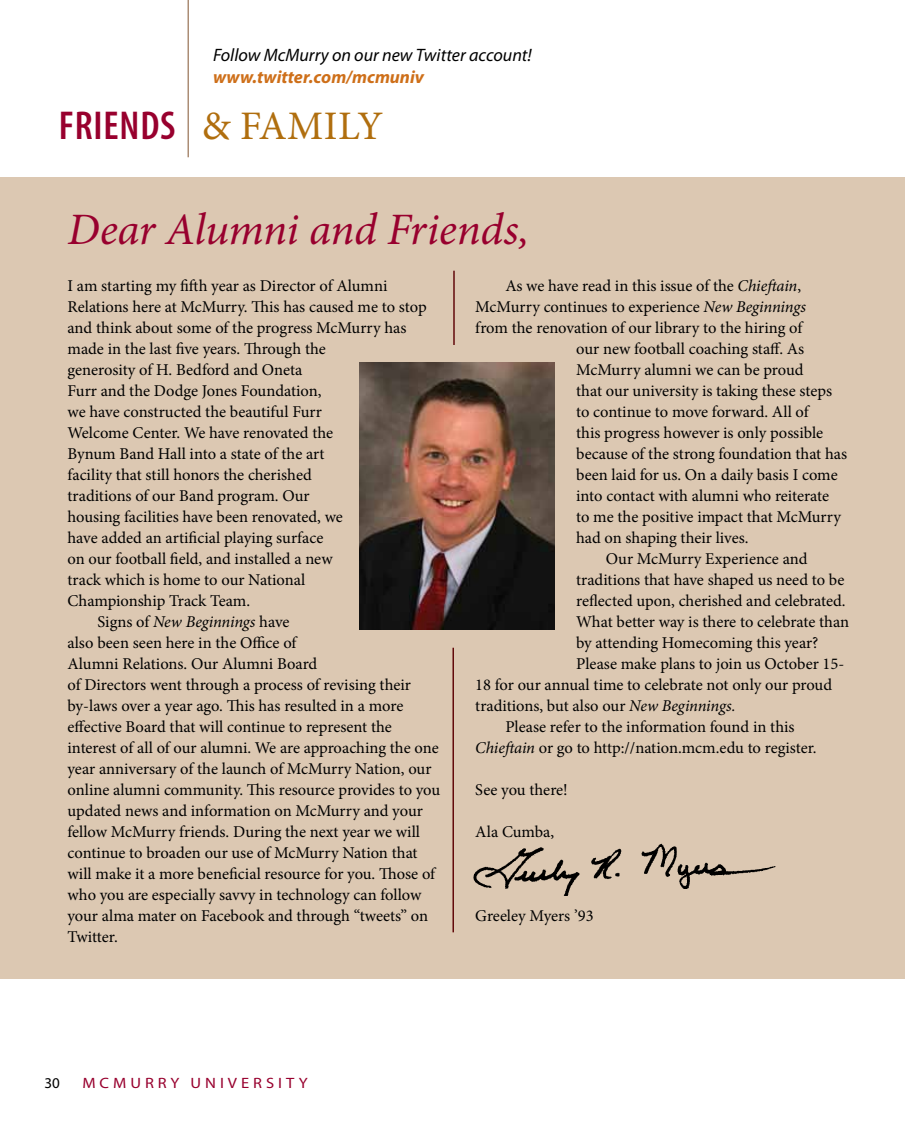
<style>
.page{position:relative;width:905px;height:1134px;background:#fff}
.page>*{position:absolute;margin:0;border:0;box-sizing:border-box;transform-origin:0 0}
.t1{font:italic 45px "Minion Pro";letter-spacing:-.01em;color:#98002e}
.t2{font:600 condensed 40.5px "Myriad Pro";letter-spacing:.02em;color:#98002e}
.t3{font:italic 18px "Myriad Pro";color:#000}
.t4{font:italic 700 18px "Myriad Pro";color:#ce6f19}
.t5{font:16.5px "Minion Pro";color:#000}
.t6{font:italic 16.5px "Minion Pro";letter-spacing:-.015em;color:#000}
.t7{font:15px "Myriad Pro";color:#98002e;scale:1.1 1}
.t8{font:15px "Myriad Pro";color:#000}
.s1{font-family:"Minion Pro";font-weight:400;font-stretch:normal;color:#b06e0e}
.s2{font-style:normal}
.s3{font-style:italic}
</style>
<div class="page">
<div style="left:0;top:178px;width:904px;height:801px;background:#dcc8b2"></div>
<img style="left:359px;top:363px;width:195px;height:267px">
<hr style="left:453px;top:271px;width:1px;height:74px;background:#620a0b">
<hr style="left:452px;top:648px;width:2px;height:284px;background:#620a0b">
<hr style="left:187px;top:0;width:2px;height:157px;background:#ab8d75">
<img style="left:473px;top:843px;width:303px;height:52px">
<p class="t3" style="left:213px;top:44px;width:320px">Follow McMurry on our new Twitter account!</p>
<p class="t4" style="left:213px;top:65px;width:212px">www.twitter.com/mcmuniv</p>
<h2 class="t2" style="left:59px;top:101px;width:326px">FRIENDS <span class="s1">&amp; FAMILY</span></h2>
<h1 class="t1" style="left:68px;top:199px;width:463px">Dear Alumni and Friends,</h1>
<p class="t5" style="left:68px;top:274px;width:321px">I am starting my fifth year as Director of Alumni</p>
<p class="t5" style="left:68px;top:295px;width:360px">Relations here at McMurry. This has caused me to stop</p>
<p class="t5" style="left:68px;top:316px;width:340px">and think about some of the progress McMurry has</p>
<p class="t5" style="left:68px;top:337px;width:260px">made in the last five years. Through the</p>
<p class="t5" style="left:68px;top:358px;width:236px">generosity of H. Bedford and Oneta</p>
<p class="t5" style="left:68px;top:379px;width:255px">Furr and the Dodge Jones Foundation,</p>
<p class="t5" style="left:68px;top:400px;width:256px">we have constructed the beautiful Furr</p>
<p class="t5" style="left:68px;top:421px;width:267px">Welcome Center. We have renovated the</p>
<p class="t5" style="left:68px;top:442px;width:258px">Bynum Band Hall into a state of the art</p>
<p class="t5" style="left:68px;top:463px;width:246px">facility that still honors the cherished</p>
<p class="t5" style="left:68px;top:484px;width:244px">traditions of our Band program. Our</p>
<p class="t5" style="left:68px;top:505px;width:277px">housing facilities have been renovated, we</p>
<p class="t5" style="left:68px;top:526px;width:257px">have added an artificial playing surface</p>
<p class="t5" style="left:68px;top:547px;width:267px">on our football field, and installed a new</p>
<p class="t5" style="left:68px;top:568px;width:239px">track which is home to our National</p>
<p class="t5" style="left:68px;top:589px;width:184px">Championship Track Team.</p>
<p class="t6" style="left:97px;top:610px;width:193px"><span class="s2">Signs of</span> New Beginnings <span class="s2">have</span></p>
<p class="t5" style="left:68px;top:631px;width:230px">also been seen here in the Office of</p>
<p class="t5" style="left:68px;top:652px;width:251px">Alumni Relations. Our Alumni Board</p>
<p class="t5" style="left:68px;top:673px;width:345px">of Directors went through a process of revising their</p>
<p class="t5" style="left:68px;top:694px;width:337px">by-laws over a year ago. This has resulted in a more</p>
<p class="t5" style="left:68px;top:715px;width:326px">effective Board that will continue to represent the</p>
<p class="t5" style="left:68px;top:736px;width:372px">interest of all of our alumni. We are approaching the one</p>
<p class="t5" style="left:68px;top:757px;width:365px">year anniversary of the launch of McMurry Nation, our</p>
<p class="t5" style="left:68px;top:778px;width:374px">online alumni community. This resource provides to you</p>
<p class="t5" style="left:68px;top:799px;width:357px">updated news and information on McMurry and your</p>
<p class="t5" style="left:68px;top:820px;width:354px">fellow McMurry friends. During the next year we will</p>
<p class="t5" style="left:68px;top:841px;width:351px">continue to broaden our use of McMurry Nation that</p>
<p class="t5" style="left:68px;top:862px;width:369px">will make it a more beneficial resource for you. Those of</p>
<p class="t5" style="left:68px;top:883px;width:355px">who you are especially savvy in technology can follow</p>
<p class="t5" style="left:68px;top:904px;width:362px">your alma mater on Facebook and through “tweets” on</p>
<p class="t5" style="left:68px;top:925px;width:52px">Twitter.</p>
<p class="t5" style="left:505px;top:274px;width:297px">As we have read in this issue of the <span class="s3">Chieftain</span>,</p>
<p class="t5" style="left:475px;top:295px;width:332px">McMurry continues to experience <span class="s3">New Beginnings</span></p>
<p class="t5" style="left:475px;top:316px;width:328px">from the renovation of our library to the hiring of</p>
<p class="t5" style="left:576px;top:337px;width:229px">our new football coaching staff. As</p>
<p class="t5" style="left:576px;top:358px;width:229px">McMurry alumni we can be proud</p>
<p class="t5" style="left:576px;top:379px;width:257px">that our university is taking these steps</p>
<p class="t5" style="left:576px;top:400px;width:234px">to continue to move forward. All of</p>
<p class="t5" style="left:576px;top:421px;width:248px">this progress however is only possible</p>
<p class="t5" style="left:576px;top:442px;width:272px">because of the strong foundation that has</p>
<p class="t5" style="left:576px;top:463px;width:263px">been laid for us. On a daily basis I come</p>
<p class="t5" style="left:576px;top:484px;width:254px">into contact with alumni who reiterate</p>
<p class="t5" style="left:576px;top:505px;width:266px">to me the positive impact that McMurry</p>
<p class="t5" style="left:576px;top:526px;width:174px">had on shaping their lives.</p>
<p class="t5" style="left:606px;top:547px;width:203px">Our McMurry Experience and</p>
<p class="t5" style="left:576px;top:568px;width:270px">traditions that have shaped us need to be</p>
<p class="t5" style="left:576px;top:589px;width:271px">reflected upon, cherished and celebrated.</p>
<p class="t5" style="left:576px;top:610px;width:274px">What better way is there to celebrate than</p>
<p class="t5" style="left:576px;top:631px;width:244px">by attending Homecoming this year?</p>
<p class="t5" style="left:576px;top:652px;width:269px">Please make plans to join us October 15-</p>
<p class="t5" style="left:475px;top:673px;width:358px">18 for our annual time to celebrate not only our proud</p>
<p class="t5" style="left:475px;top:694px;width:262px">traditions, but also our <span class="s3">New Beginnings.</span></p>
<p class="t5" style="left:505px;top:715px;width:291px">Please refer to the information found in this</p>
<p class="t5" style="left:475px;top:736px;width:343px"><span class="s3">Chieftain</span> or go to http://nation.mcm.edu to register.</p>
<p class="t5" style="left:475px;top:778px;width:94px">See you there!</p>
<p class="t5" style="left:475px;top:820px;width:80px">Ala Cumba,</p>
<p class="t5" style="left:475px;top:904px;width:120px">Greeley Myers ’93</p>
<p class="t8" style="left:45px;top:1073px;width:17px">30</p>
<p class="t7" style="left:82px;top:1073px;width:56px">MC MURR</p>
<p class="t7" style="left:170px;top:1073px;width:43px">Y UNIVERSIT</p>
<p class="t7" style="left:299px;top:1073px;width:10px">Y</p>
</div>
